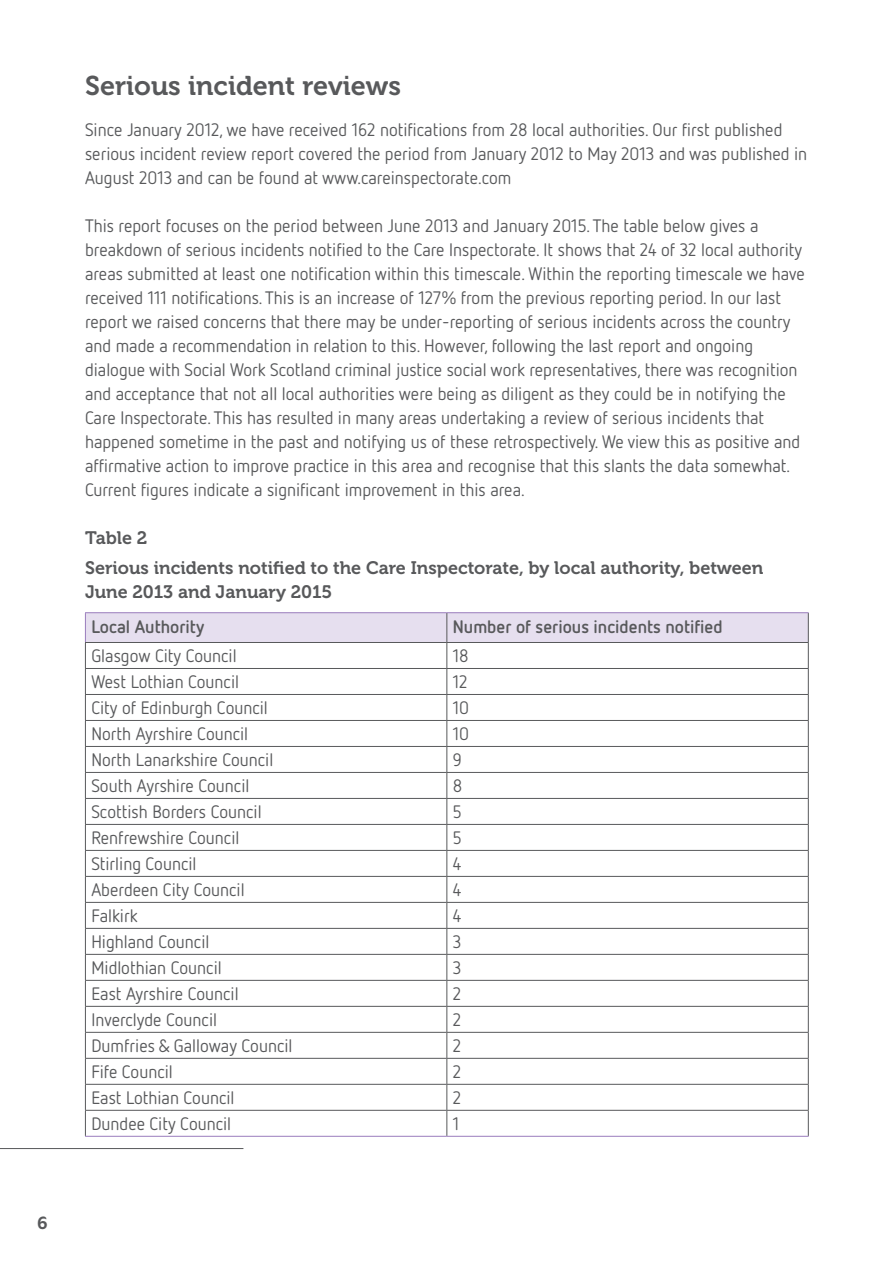
<style>
.page{position:relative;width:893px;height:1263px;background:#fff}
.page>*{position:absolute;margin:0;border:0;box-sizing:border-box;transform-origin:0 0}
.t1{font:27px "Museo 700";color:#58595b}
.t2{font:18px/24px "Netto OT";color:#58595b}
.t3{font:18px/30.2px "Museo 700";color:#58595b}
.t4{font:700 18px "Netto OT";color:#58595b}
.t5{font:18px "Cocon OT";color:#58595b}
</style>
<div class="page">
<hr style="left:85px;top:612px;width:362px;height:1px;background:#9a7dbd">
<hr style="left:447px;top:612px;width:362px;height:1px;background:#9a7dbd">
<svg style="left:85px;top:613px;width:724px;height:523px"></svg>
<hr style="left:85px;top:1136px;width:362px;height:1px;background:#9a7dbd">
<hr style="left:447px;top:1136px;width:362px;height:1px;background:#9a7dbd">
<hr style="left:0;top:1148px;width:243px;height:1px;background:#58595b">
<p class="t5" style="left:37px;top:1212px;width:12px">6</p>
<h1 class="t1" style="left:85px;top:70px;width:318px">Serious incident reviews</h1>
<p class="t2" style="left:85px;top:117px;width:724px">Since January 2012, we have received 162 notifications from 28 local authorities. Our first published serious incident review report covered the period from January 2012 to May 2013 and was published in<br>August 2013 and can be found at www.careinspectorate.com</p>
<p class="t2" style="left:85px;top:213px;width:721px">This report focuses on the period between June 2013 and January 2015. The table below gives a breakdown of serious incidents notified to the Care Inspectorate. It shows that 24 of 32 local authority areas submitted at least one notification within this timescale. Within the reporting timescale we have received 111 notifications. This is an increase of 127% from the previous reporting period. In our last report we raised concerns that there may be under-reporting of serious incidents across the country and made a recommendation in relation to this. However, following the last report and ongoing dialogue with Social Work Scotland criminal justice social work representatives, there was recognition and acceptance that not all local authorities were being as diligent as they could be in notifying the Care Inspectorate. This has resulted in many areas undertaking a review of serious incidents that happened sometime in the past and notifying us of these retrospectively. We view this as positive and affirmative action to improve practice in this area and recognise that this slants the data somewhat.<br>Current figures indicate a significant improvement in this area.</p>
<p class="t3" style="left:85px;top:523px;width:680px">Table 2<br>Serious incidents notified to the Care Inspectorate, by local authority, between</p>
<p class="t3" style="left:85px;top:577px;width:249px">June 2013 and January 2015</p>
<p class="t4" style="left:91px;top:615px;width:114px">Local Authority</p>
<p class="t4" style="left:453px;top:615px;width:271px">Number of serious incidents notified</p>
<p class="t2" style="left:91px;top:644px;width:147px">Glasgow City Council</p>
<p class="t2" style="left:453px;top:644px;width:17px">18</p>
<p class="t2" style="left:91px;top:670px;width:149px">West Lothian Council</p>
<p class="t2" style="left:453px;top:670px;width:16px">12</p>
<p class="t2" style="left:91px;top:696px;width:178px">City of Edinburgh Council</p>
<p class="t2" style="left:453px;top:696px;width:18px">10</p>
<p class="t2" style="left:91px;top:722px;width:158px">North Ayrshire Council</p>
<p class="t2" style="left:453px;top:722px;width:18px">10</p>
<p class="t2" style="left:91px;top:748px;width:183px">North Lanarkshire Council</p>
<p class="t2" style="left:453px;top:748px;width:11px">9</p>
<p class="t2" style="left:91px;top:774px;width:159px">South Ayrshire Council</p>
<p class="t2" style="left:453px;top:774px;width:11px">8</p>
<p class="t2" style="left:91px;top:800px;width:172px">Scottish Borders Council</p>
<p class="t2" style="left:453px;top:800px;width:10px">5</p>
<p class="t2" style="left:91px;top:826px;width:149px">Renfrewshire Council</p>
<p class="t2" style="left:453px;top:826px;width:10px">5</p>
<p class="t2" style="left:91px;top:852px;width:107px">Stirling Council</p>
<p class="t2" style="left:453px;top:852px;width:10px">4</p>
<p class="t2" style="left:91px;top:878px;width:155px">Aberdeen City Council</p>
<p class="t2" style="left:453px;top:878px;width:10px">4</p>
<p class="t2" style="left:91px;top:904px;width:48px">Falkirk</p>
<p class="t2" style="left:453px;top:904px;width:10px">4</p>
<p class="t2" style="left:91px;top:930px;width:119px">Highland Council</p>
<p class="t2" style="left:453px;top:930px;width:10px">3</p>
<p class="t2" style="left:91px;top:956px;width:132px">Midlothian Council</p>
<p class="t2" style="left:453px;top:956px;width:10px">3</p>
<p class="t2" style="left:91px;top:982px;width:149px">East Ayrshire Council</p>
<p class="t2" style="left:453px;top:982px;width:10px">2</p>
<p class="t2" style="left:91px;top:1008px;width:127px">Inverclyde Council</p>
<p class="t2" style="left:453px;top:1008px;width:10px">2</p>
<p class="t2" style="left:91px;top:1034px;width:203px">Dumfries &amp; Galloway Council</p>
<p class="t2" style="left:453px;top:1034px;width:10px">2</p>
<p class="t2" style="left:91px;top:1060px;width:83px">Fife Council</p>
<p class="t2" style="left:453px;top:1060px;width:10px">2</p>
<p class="t2" style="left:91px;top:1086px;width:145px">East Lothian Council</p>
<p class="t2" style="left:453px;top:1086px;width:10px">2</p>
<p class="t2" style="left:91px;top:1112px;width:141px">Dundee City Council</p>
<p class="t2" style="left:453px;top:1112px;width:8px">1</p>
</div>
